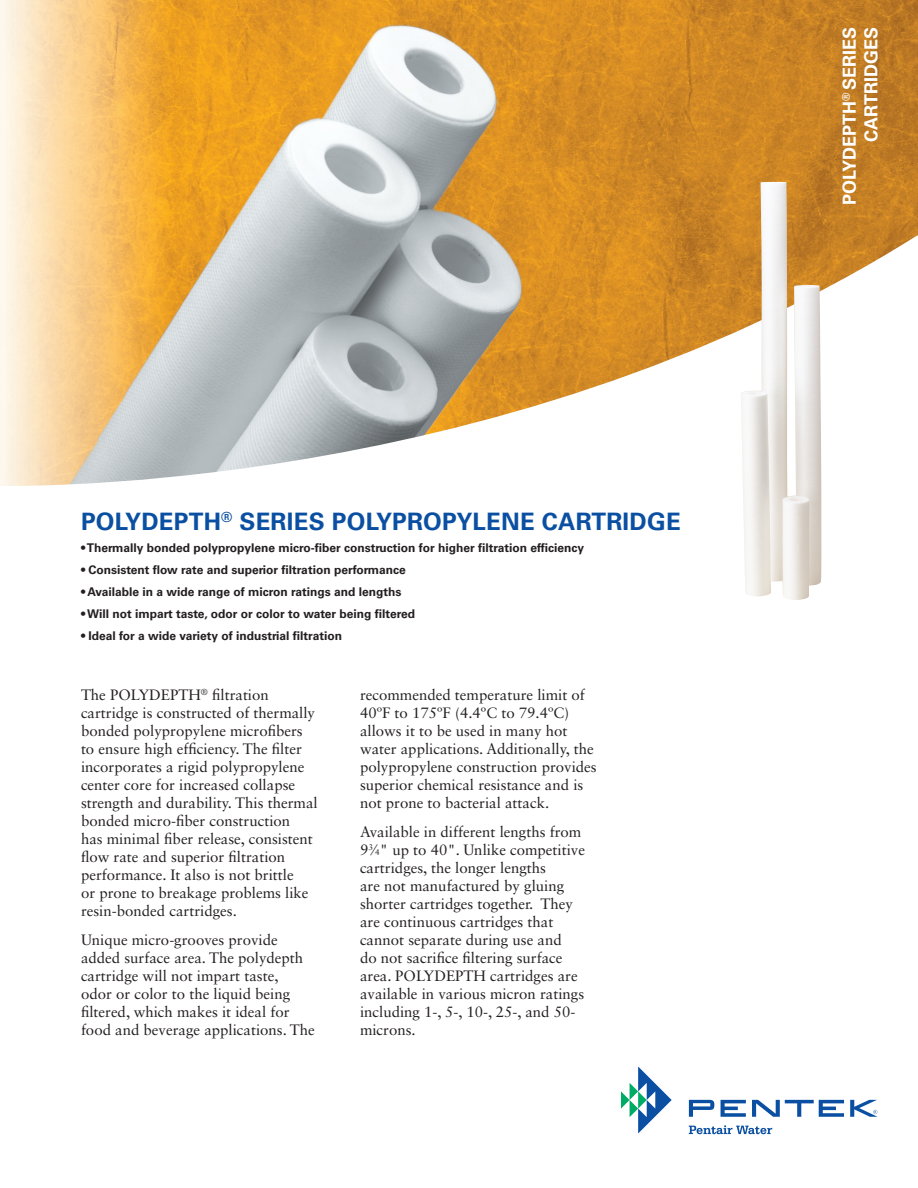
<style>
.page{position:relative;width:918px;height:1188px;background:#fff}
.page>*{position:absolute;margin:0;border:0;box-sizing:border-box;transform-origin:0 0}
.Headlines{font:700 24px "Univers LT Std";letter-spacing:.01em;color:#0a4fa2}
.Tab{font:700 18px/21.6px "Univers LT Std";color:#fff;text-align:right}
.Text__Front{font:15px/18px "Sabon LT Std";color:#231f20}
.Bullets__Front{font:700 12px "Univers LT Std";color:#231f20}
.s1{font-size:8.25px}
</style>
<div class="page">
<svg style="left:621px;top:1066px;width:51px;height:68px"></svg>
<svg style="left:689px;top:1100px;width:25px;height:17px"></svg>
<svg style="left:721px;top:1100px;width:25px;height:17px"></svg>
<svg style="left:752px;top:1100px;width:92px;height:17px"></svg>
<svg style="left:689px;top:1125px;width:83px;height:9px"></svg>
<svg style="left:850px;top:1100px;width:28px;height:17px"></svg>
<img style="left:0;top:0;width:918px;height:486px">
<img style="left:740px;top:182px;width:83px;height:418px">
<p class="Headlines" style="left:81px;top:508px;width:32px">POLYDE</p>
<p class="Headlines" style="left:174px;top:508px;width:189px">PTH <sup>®</sup> Series POLY</p>
<p class="Headlines" style="left:392px;top:508px;width:80px">PROPYLE</p>
<p class="Headlines" style="left:501px;top:508px;width:74px">NE CARTRIDGE</p>
<p class="Bullets__Front" style="left:81px;top:541px;width:505px">• Thermally bonded polypropylene micro-fiber construction for higher filtration efficiency</p>
<p class="Bullets__Front" style="left:81px;top:563px;width:326px">• Consistent flow rate and superior filtration performance</p>
<p class="Bullets__Front" style="left:81px;top:585px;width:322px">• Available in a wide range of micron ratings and lengths</p>
<p class="Bullets__Front" style="left:81px;top:607px;width:336px">• Will not impart taste, odor or color to water being filtered</p>
<p class="Bullets__Front" style="left:81px;top:629px;width:263px">• Ideal for a wide variety of industrial filtration</p>
<p class="Text__Front" style="left:81px;top:686px;width:238px">The POLYDEPTH<sup>®</sup> filtration cartridge is constructed of thermally bonded polypropylene microfibers to ensure high efficiency. The filter incorporates a rigid polypropylene center core for increased collapse strength and durability. This thermal bonded micro-fiber construction<br>has minimal fiber release, consistent flow rate and superior filtration performance. It also is not brittle<br>or prone to breakage problems like resin-bonded cartridges.</p>
<p class="Text__Front" style="left:81px;top:930px;width:235px">Unique micro-grooves provide added surface area. The polydepth cartridge will not impart taste,<br>odor or color to the liquid being filtered, which makes it ideal for food and beverage applications. The</p>
<p class="Text__Front" style="left:360px;top:686px;width:238px">recommended temperature limit of 40ºF to 175ºF (4.4ºC to 79.4ºC) allows it to be used in many hot water applications. Additionally, the polypropylene construction provides superior chemical resistance and is not prone to bacterial attack.</p>
<p class="Text__Front" style="left:360px;top:822px;width:227px">Available in different lengths from<br>9<sup>3</sup>⁄<span class="s1">4</span>" up to 40". Unlike competitive cartridges, the longer lengths<br>are not manufactured by gluing shorter cartridges together. They are continuous cartridges that cannot separate during use and<br>do not sacrifice filtering surface area. POLYDEPTH cartridges are available in various micron ratings including 1-, 5-, 10-, 25-, and 50- microns.</p>
<p class="Tab" style="left:839px;top:205px;width:179px;rotate:-90deg">Polydepth<sup>®</sup> series<br>Cartridges</p>
</div>
